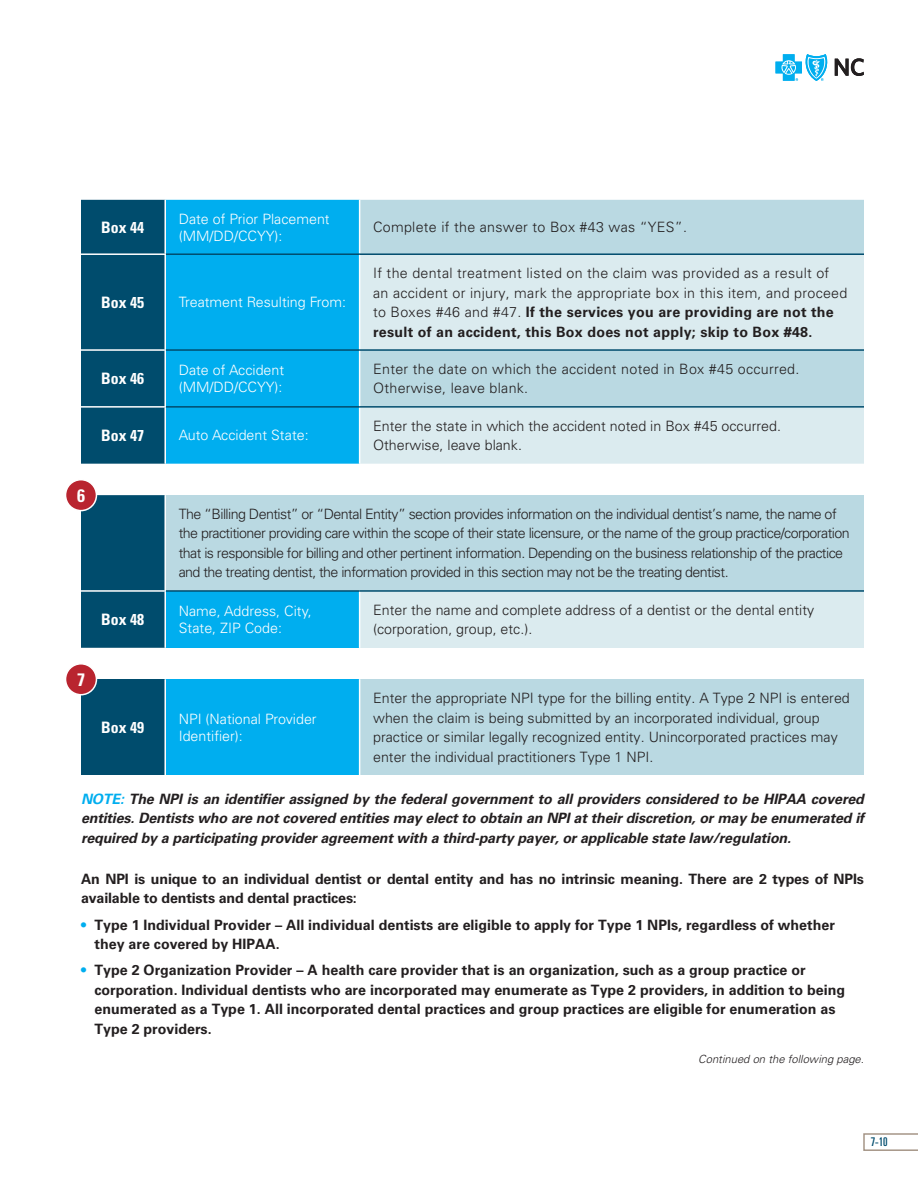
<style>
.page{position:relative;width:918px;height:1188px;background:#fff}
.page>*{position:absolute;margin:0;border:0;box-sizing:border-box;transform-origin:0 0}
.t1{font:700 condensed 18px "Univers LT Std";color:#fff}
.t2{font:700 condensed 15.75px "Univers LT Std";color:#fff}
.t3{font:700 14.25px/19.5px "Univers LT Std";color:#231f20}
.t4{font:300 14.25px/19.5px "Univers LT Std";letter-spacing:-.04em;color:#231f20}
.t5{font:300 14.25px/19.5px "Univers LT Std";color:#231f20}
.t6{font:300 14.25px/19.5px "Univers LT Std";letter-spacing:.02em;color:#231f20}
.t7{font:italic 700 14.25px/19.5px "Univers LT Std";letter-spacing:-.01em;color:#231f20;text-align:justify}
.t8{font:300 14.25px/17.1px "Univers LT Std";color:#fff}
.t9{font:ultra-condensed 12px "Univers LT Std";color:#004c6d}
.t10{font:italic 300 11.25px "Univers LT Std";color:#231f20}
.s1{font-weight:700}
.s2{color:#00aeef}
</style>
<div class="page">
<svg style="left:863px;top:1133px;width:55px;height:18px"></svg>
<svg style="left:776px;top:54px;width:52px;height:27px"></svg>
<svg style="left:835px;top:58px;width:29px;height:18px"></svg>
<div style="left:81px;top:200px;width:83px;height:264px;background:#004c6d"></div>
<div style="left:166px;top:200px;width:193px;height:264px;background:#00aeef"></div>
<div style="left:360px;top:200px;width:504px;height:53px;background:#bad9e2"></div>
<svg style="left:360px;top:255px;width:504px;height:209px;background:#d2e6eb"></svg>
<hr style="left:166px;top:253px;width:194px;height:2px;background:#004c6d">
<hr style="left:360px;top:253px;width:504px;height:2px;background:#004c6d">
<hr style="left:166px;top:349px;width:194px;height:2px;background:#004c6d">
<hr style="left:360px;top:349px;width:504px;height:2px;background:#004c6d">
<hr style="left:166px;top:406px;width:194px;height:2px;background:#004c6d">
<hr style="left:360px;top:406px;width:504px;height:2px;background:#004c6d">
<hr style="left:81px;top:253px;width:85px;height:2px;background:#fff">
<hr style="left:81px;top:349px;width:85px;height:2px;background:#fff">
<hr style="left:81px;top:406px;width:85px;height:2px;background:#fff">
<div style="left:81px;top:495px;width:83px;height:153px;background:#004c6d"></div>
<div style="left:165px;top:495px;width:699px;height:96px;background:#bad9e2"></div>
<div style="left:165px;top:591px;width:195px;height:57px;background:#00aeef"></div>
<div style="left:360px;top:591px;width:504px;height:57px;background:#dbebef"></div>
<hr style="left:164px;top:495px;width:2px;height:95px;background:#fff">
<hr style="left:164px;top:592px;width:2px;height:56px;background:#fff">
<hr style="left:359px;top:592px;width:1px;height:56px;background:#fff">
<hr style="left:166px;top:590px;width:194px;height:2px;background:#004c6d">
<hr style="left:360px;top:590px;width:504px;height:2px;background:#004c6d">
<hr style="left:81px;top:590px;width:85px;height:2px;background:#fff">
<div style="left:81px;top:679px;width:84px;height:96px;background:#004c6d"></div>
<div style="left:165px;top:679px;width:195px;height:96px;background:#00aeef"></div>
<div style="left:360px;top:679px;width:504px;height:96px;background:#bad9e2"></div>
<hr style="left:164px;top:679px;width:2px;height:96px;background:#fff">
<hr style="left:359px;top:679px;width:1px;height:96px;background:#fff">
<div style="left:66px;top:480px;width:30px;height:31px;background:#b9242f;border-radius:50%"></div>
<div style="left:65px;top:479px;width:32px;height:32px;border:2px solid #fff;border-radius:50%"></div>
<div style="left:66px;top:664px;width:30px;height:31px;background:#b9242f;border-radius:50%"></div>
<div style="left:65px;top:663px;width:32px;height:32px;border:2px solid #fff;border-radius:50%"></div>
<p class="t2" style="left:101px;top:217px;width:44px">Box 44</p>
<p class="t8" style="left:179px;top:210px;width:152px">Date of Prior Placement (MM/DD/CCYY):</p>
<p class="t6" style="left:373px;top:217px;width:315px">Complete if the answer to Box #43 was “YES”.</p>
<p class="t2" style="left:101px;top:293px;width:44px">Box 45</p>
<p class="t8" style="left:179px;top:294px;width:169px">Treatment Resulting From:</p>
<p class="t6" style="left:373px;top:263px;width:476px">If the dental treatment listed on the claim was provided as a result of an accident or injury, mark the appropriate box in this item, and proceed to Boxes #46 and #47. <span class="s1">If the services you are providing are not the result of an accident, this Box does not apply; skip to Box #48.</span></p>
<p class="t1" style="left:77px;top:484px;width:9px">6</p>
<p class="t1" style="left:77px;top:668px;width:9px">7</p>
<p class="t2" style="left:101px;top:369px;width:44px">Box 46</p>
<p class="t8" style="left:179px;top:361px;width:107px">Date of Accident (MM/DD/CCYY):</p>
<p class="t6" style="left:373px;top:359px;width:428px">Enter the date on which the accident noted in Box #45 occurred.<br>Otherwise, leave blank.</p>
<p class="t2" style="left:101px;top:426px;width:44px">Box 47</p>
<p class="t8" style="left:179px;top:427px;width:131px">Auto Accident State:</p>
<p class="t5" style="left:373px;top:416px;width:409px">Enter the state in which the accident noted in Box #45 occurred.<br>Otherwise, leave blank.</p>
<p class="t4" style="left:179px;top:504px;width:672px">The “Billing Dentist” or “Dental Entity” section provides information on the individual dentist’s name, the name of the practitioner providing care within the scope of their state licensure, or the name of the group practice/corporation that is responsible for billing and other pertinent information. Depending on the business relationship of the practice and the treating dentist, the information provided in this section may not be the treating dentist.</p>
<p class="t2" style="left:101px;top:610px;width:44px">Box 48</p>
<p class="t8" style="left:179px;top:602px;width:135px">Name, Address, City,<br>State, ZIP Code:</p>
<p class="t5" style="left:373px;top:600px;width:443px">Enter the name and complete address of a dentist or the dental entity (corporation, group, etc.).</p>
<p class="t2" style="left:101px;top:718px;width:44px">Box 49</p>
<p class="t8" style="left:179px;top:710px;width:139px">NPI (National Provider<br>Identifier):</p>
<p class="t5" style="left:373px;top:688px;width:478px">Enter the appropriate NPI type for the billing entity. A Type 2 NPI is entered when the claim is being submitted by an incorporated individual, group practice or similar legally recognized entity. Unincorporated practices may enter the individual practitioners Type 1 NPI.</p>
<p class="t7" style="left:81px;top:789px;width:784px"><span class="s2">NOTE:</span> The NPI is an identifier assigned by the federal government to all providers considered to be HIPAA covered entities. Dentists who are not covered entities may elect to obtain an NPI at their discretion, or may be enumerated if required by a participating provider agreement with a third-party payer, or applicable state law/regulation.</p>
<p class="t3" style="left:81px;top:869px;width:785px">An NPI is unique to an individual dentist or dental entity and has no intrinsic meaning. There are 2 types of NPIs available to dentists and dental practices:</p>
<p class="t3" style="left:94px;top:915px;width:742px;text-indent:-13px"><span class="s2">•</span> Type 1 Individual Provider – All individual dentists are eligible to apply for Type 1 NPIs, regardless of whether they are covered by HIPAA.</p>
<p class="t3" style="left:94px;top:961px;width:752px;text-indent:-13px"><span class="s2">•</span> Type 2 Organization Provider – A health care provider that is an organization, such as a group practice or corporation. Individual dentists who are incorporated may enumerate as Type 2 providers, in addition to being enumerated as a Type 1. All incorporated dental practices and group practices are eligible for enumeration as Type 2 providers.</p>
<p class="t10" style="left:698px;top:1052px;width:167px">Continued on the following page.</p>
<p class="t9" style="left:871px;top:1135px;width:18px">7-10</p>
</div>
